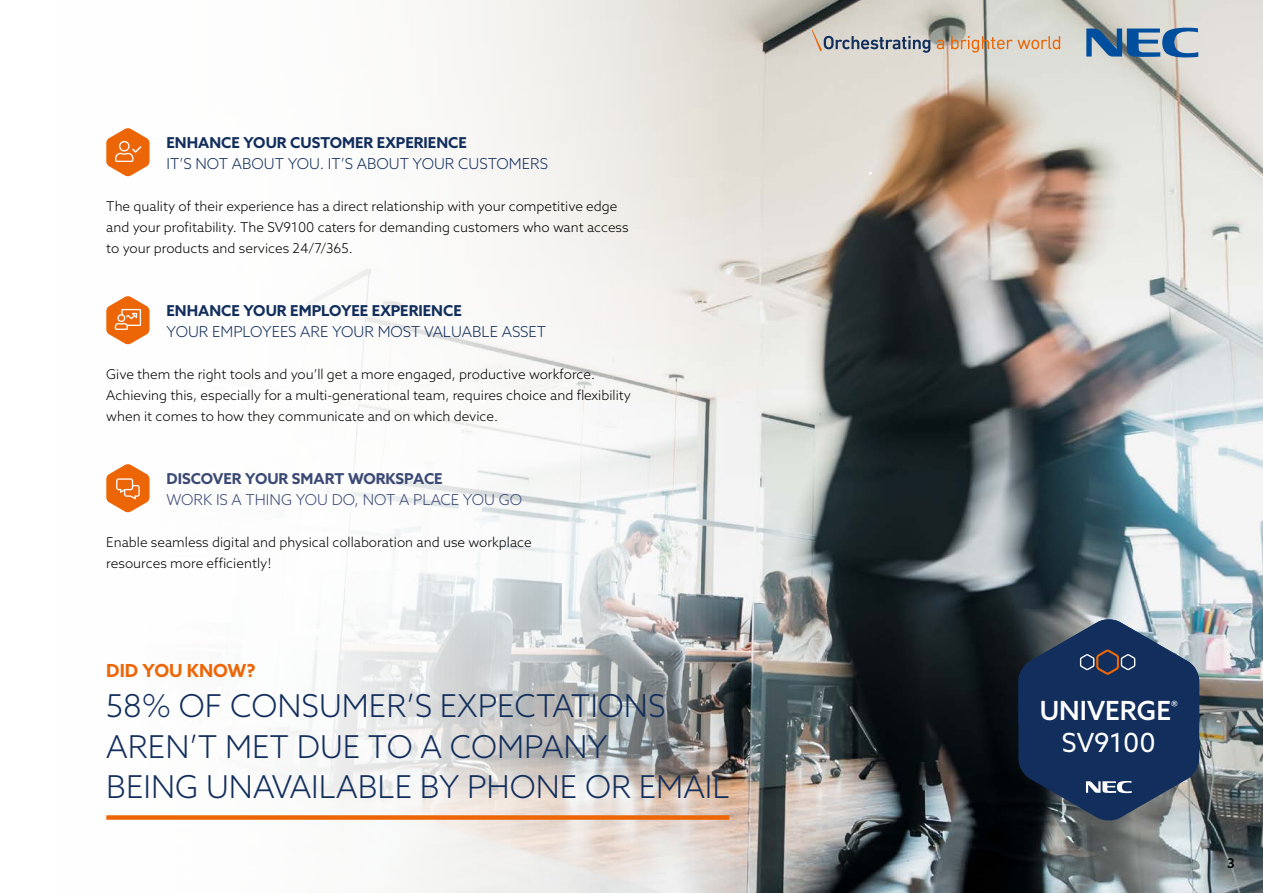
<style>
.page{position:relative;width:1263px;height:893px;background:#fff}
.page>*{position:absolute;margin:0;border:0;box-sizing:border-box;transform-origin:0 0}
.t1{font:300 31.5px/40.5px "Azo Sans";color:#122e5c}
.t2{font:500 26.4px/31.7px "Azo Sans";color:#fff;text-align:center}
.t3{font:700 18px "Azo Sans";color:#ec6608}
.t4{font:300 15px "Azo Sans";color:#122e5c}
.t5{font:700 15px "Azo Sans";color:#122e5c}
.t6{font:300 15px "Azo Sans";color:#3b4975}
.t7{font:700 15px "Azo Sans";color:#3b4975}
.t8{font:300 13.5px/21px "Azo Sans";color:#000}
.t9{font:500 13.5px "Azo Sans";color:#000}
.s1{font-weight:400}
</style>
<div class="page">
<img style="left:126px;top:0;width:1137px;height:893px">
<svg style="left:937px;top:40px;width:7px;height:9px"></svg>
<svg style="left:951px;top:36px;width:109px;height:17px;background:#dabda2"></svg>
<svg style="left:812px;top:30px;width:118px;height:23px;background:#b2b3b4"></svg>
<svg style="left:1086px;top:27px;width:112px;height:31px;background:#668cb0"></svg>
<svg style="left:1018px;top:616px;width:181px;height:205px;background:#2c4365"></svg>
<div style="left:106px;top:815px;width:623px;height:5px;background:#ec6608"></div>
<svg style="left:106px;top:128px;width:44px;height:48px"></svg>
<svg style="left:106px;top:296px;width:44px;height:48px"></svg>
<svg style="left:106px;top:464px;width:44px;height:48px"></svg>
<p class="t5" style="left:167px;top:133px;width:302px">ENHANCE YOUR CUSTOMER EXPERIENCE</p>
<p class="t4" style="left:167px;top:154px;width:383px">IT’S NOT ABOUT YOU. IT’S ABOUT YOUR CUSTOMERS</p>
<p class="t8" style="left:106px;top:196px;width:524px">The quality of their experience has a direct relationship with your competitive edge and your profitability. The SV9100 caters for demanding customers who want access to your products and services 24/7/365.</p>
<p class="t5" style="left:167px;top:301px;width:297px">ENHANCE YOUR EMPLOYEE EXPERIENCE</p>
<p class="t4" style="left:167px;top:322px;width:381px">YOUR EMPLOYEES ARE YOUR MOST VALUABLE ASSET</p>
<p class="t8" style="left:106px;top:364px;width:526px">Give them the right tools and you’ll get a more engaged, productive workforce.<br>Achieving this, especially for a multi-generational team, requires choice and flexibility when it comes to how they communicate and on which device.</p>
<p class="t7" style="left:167px;top:469px;width:278px">DISCOVER YOUR SMART WORKSPACE</p>
<p class="t6" style="left:167px;top:490px;width:357px">WORK IS A THING YOU DO, NOT A PLACE YOU GO</p>
<p class="t8" style="left:106px;top:532px;width:427px">Enable seamless digital and physical collaboration and use workplace resources more efficiently!</p>
<h3 class="t3" style="left:106px;top:658px;width:151px">DID YOU KNOW?</h3>
<h1 class="t1" style="left:106px;top:685px;width:625px">58% OF CONSUMER’S EXPECTATIONS<br>AREN’T MET DUE TO A COMPANY<br>BEING UNAVAILABLE BY PHONE OR EMAIL</h1>
<h2 class="t2" style="left:1040px;top:695px;width:140px">UNIVERGE<sup>®<br></sup><span class="s1">SV9100</span></h2>
<p class="t9" style="left:1227px;top:854px;width:9px">3</p>
</div>
